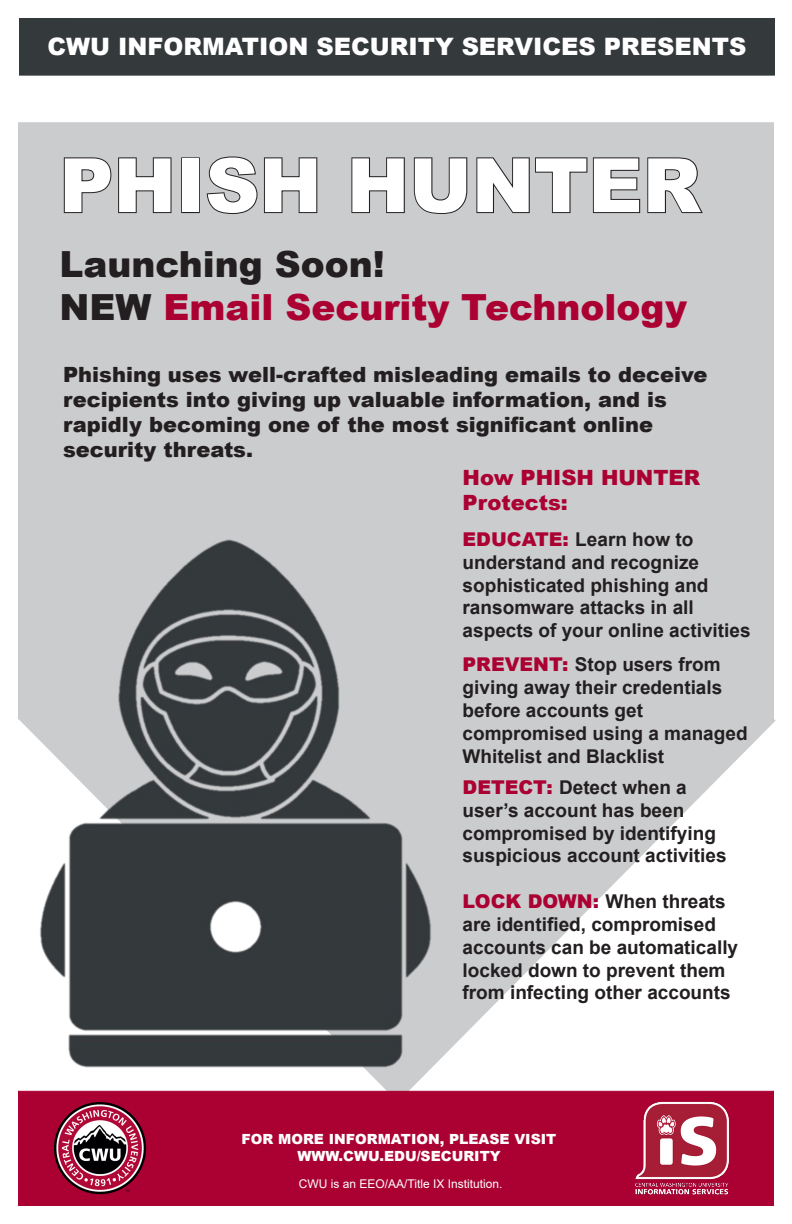
<style>
.page{position:relative;width:792px;height:1224px;background:#fff}
.page>*{position:absolute;margin:0;border:0;box-sizing:border-box;transform-origin:0 0}
.t1{font:900 75px "Arial";color:#fff}
.t2{font:900 36px "Arial";color:#ab0032}
.t3{font:900 36px "Arial";color:#231f20}
.t4{font:900 24px "Arial";color:#fff}
.t5{font:900 21px/25.2px "Arial";color:#231f20}
.t6{font:900 21px/25.2px "Arial";color:#ab0032}
.t7{font:700 19px/22.8px "Arial";color:#231f20}
.t8{font:900 14px/16.8px "Arial";color:#fff;text-align:center}
.t9{font:12px "Arial";color:#fff}
.s1{color:#231f20}
.s2{font-weight:900;color:#ab0032}
</style>
<div class="page">
<svg style="left:18px;top:719px;width:758px;height:372px"></svg>
<div style="left:18px;top:122px;width:756px;height:597px;background:#cbccce;border:1px solid #cbccce"></div>
<svg style="left:63px;top:157px;width:109px;height:57px"></svg>
<div style="left:181px;top:157px;width:19px;height:56px;border:2px solid #231f20"></div>
<svg style="left:206px;top:156px;width:112px;height:58px"></svg>
<svg style="left:351px;top:157px;width:54px;height:57px"></svg>
<svg style="left:413px;top:157px;width:55px;height:57px"></svg>
<svg style="left:476px;top:157px;width:227px;height:57px"></svg>
<div style="left:19px;top:18px;width:756px;height:58px;background:#34393c;border:1px solid #34393c"></div>
<img style="left:39px;top:539px;width:393px;height:532px">
<div style="left:18px;top:1091px;width:756px;height:115px;background:#ab0032;border:1px solid #ab0032"></div>
<img style="left:635px;top:1101px;width:94px;height:94px">
<img style="left:53px;top:1102px;width:94px;height:93px">
<p class="t4" style="left:47px;top:29px;width:701px">CWU INFORMATION SECURITY SERVICES PRESENTS</p>
<p class="t1" style="left:59px;top:131px;width:643px">PHISH HUNTER</p>
<p class="t3" style="left:59px;top:238px;width:327px">Launching Soon!</p>
<p class="t2" style="left:59px;top:281px;width:629px"><span class="s1">NEW</span> Email Security Technology</p>
<p class="t5" style="left:63px;top:361px;width:646px">Phishing uses well-crafted misleading emails to deceive recipients into giving up valuable information, and is rapidly becoming one of the most significant online security threats.</p>
<p class="t6" style="left:463px;top:464px;width:239px">How PHISH HUNTER<br>Protects:</p>
<p class="t7" style="left:463px;top:528px;width:289px"><span class="s2">EDUCATE:</span> Learn how to understand and recognize sophisticated phishing and ransomware attacks in all aspects of your online activities</p>
<p class="t7" style="left:463px;top:654px;width:287px"><span class="s2">PREVENT:</span> Stop users from giving away their credentials before accounts get compromised using a managed<br>Whitelist and Blacklist</p>
<p class="t7" style="left:463px;top:776px;width:265px"><span class="s2">DETECT:</span> Detect when a user’s account has been compromised by identifying suspicious account activities</p>
<p class="t7" style="left:463px;top:890px;width:277px"><span class="s2">LOCK DOWN:</span> When threats are identified, compromised accounts can be automatically locked down to prevent them from infecting other accounts</p>
<p class="t8" style="left:242px;top:1131px;width:316px">FOR MORE INFORMATION, PLEASE VISIT<br>WWW.CWU.EDU/SECURITY</p>
<p class="t9" style="left:299px;top:1175px;width:205px">CWU is an EEO/AA/Title IX Institution.</p>
</div>
